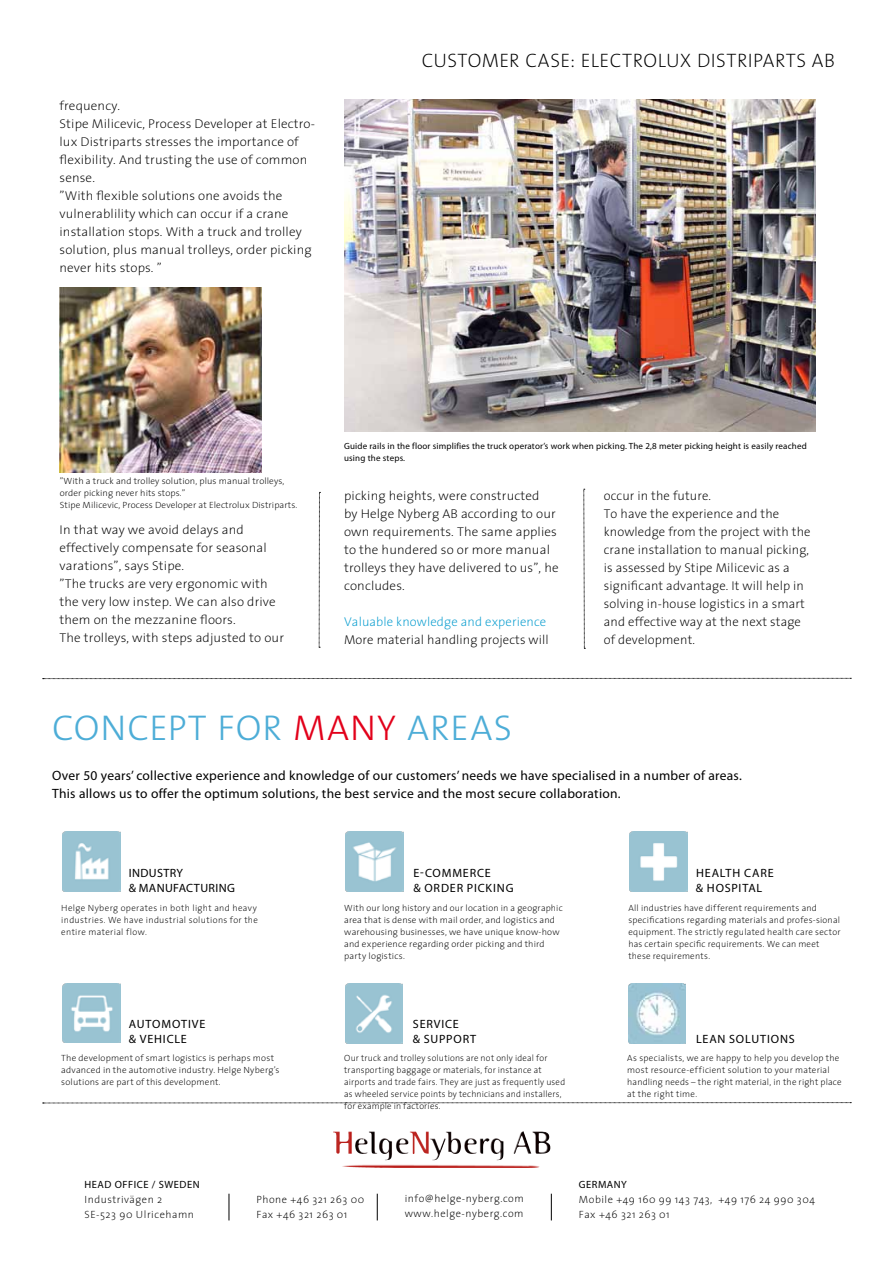
<style>
.page{position:relative;width:893px;height:1263px;background:#fff}
.page>*{position:absolute;margin:0;border:0;box-sizing:border-box;transform-origin:0 0}
.t1{font:300 36px "The Sans";color:#4dadd7}
.t2{font:300 36px "The Sans";color:#e2001a}
.t3{font:200 19.5px "The Sans";letter-spacing:.025em;color:#000}
.t4{font:13.5px/18px "Myriad Pro";letter-spacing:.02em;color:#000}
.t5{font:200 12.75px/18px "The Sans";letter-spacing:.01em;color:#000}
.t6{font:200 12.75px "The Sans";letter-spacing:.01em;color:#009ace}
.t7{font:12px/15px "Myriad Pro";letter-spacing:.065em;color:#000}
.t8{font:12px/15px "Myriad Pro";letter-spacing:.03em;color:#000}
.t9{font:200 10.5px/15px "The Sans";letter-spacing:.05em;color:#000}
.t10{font:10.5px "Myriad Pro";letter-spacing:.05em;color:#000}
.t11{font:200 9px/12px "The Sans";letter-spacing:.02em;color:#000}
.t12{font:9px/12px "Myriad Pro";letter-spacing:.02em;color:#000}
.t13{font:200 9px/12px "The Sans";letter-spacing:.04em;color:#000}
</style>
<div class="page">
<img style="left:344px;top:100px;width:471px;height:332px">
<svg style="left:43px;top:1102px;width:808px;height:2px"></svg>
<svg style="left:229px;top:1194px;width:1px;height:26px"></svg>
<svg style="left:377px;top:1194px;width:1px;height:26px"></svg>
<svg style="left:551px;top:1194px;width:1px;height:26px"></svg>
<img style="left:513px;top:1131px;width:18px;height:23px">
<svg style="left:319px;top:492px;width:1px;height:156px"></svg>
<svg style="left:583px;top:489px;width:2px;height:160px"></svg>
<img style="left:60px;top:287px;width:201px;height:185px">
<svg style="left:43px;top:678px;width:808px;height:1px"></svg>
<img style="left:62px;top:831px;width:58px;height:61px">
<img style="left:346px;top:831px;width:57px;height:61px">
<img style="left:629px;top:831px;width:58px;height:61px">
<img style="left:62px;top:983px;width:58px;height:60px">
<img style="left:345px;top:983px;width:58px;height:60px">
<img style="left:628px;top:983px;width:58px;height:60px">
<p class="t5" style="left:60px;top:96px;width:257px">frequency.<br>Stipe Milicevic, Process Developer at E lectro&shy;lux Distriparts stresses the importance of flexibility. And trusting the use of common sense.<br>”With flexible solutions one avoids the vulnerablility which can occur if a crane installation stops. With a truck and trolley solution, plus manual trolleys, order picking never hits stops. ”</p>
<h2 class="t3" style="left:422px;top:45px;width:415px">customer case: ELECTROLUX DISTRIPARTS AB</h2>
<p class="t11" style="left:60px;top:474px;width:239px">”With a truck and trolley solution, plus manual trolleys, order picking never hits stops.”<br>Stipe Milicevic, Process Developer at E lectrolux Distriparts.</p>
<h3 class="t5" style="left:60px;top:520px;width:226px">In that way we avoid delays and effectively compensate for seasonal varations”, says Stipe.<br>”The trucks are very ergonomic with the very low instep. We can also drive them on the mezzanine floors.<br>The trolleys, with steps adjusted to our</h3>
<p class="t12" style="left:344px;top:440px;width:464px">Guide rails in the floor simplifies the truck operator’s work when picking. The 2,8 meter picking height is easily reached using the steps.</p>
<h3 class="t5" style="left:344px;top:486px;width:216px">picking heights, were constructed<br>by Helge Nyberg AB according to our own requirements. The same applies to the hundered so or more manual trolleys they have delivered to us”, he concludes.</h3>
<h3 class="t6" style="left:344px;top:611px;width:204px">Valuable knowledge and experience</h3>
<h3 class="t5" style="left:344px;top:630px;width:206px">More material handling projects will</h3>
<p class="t5" style="left:604px;top:486px;width:208px">occur in the future.<br>To have the experience and the knowledge from the project with the crane installation to manual picking, is assessed by Stipe Milicevic as a significant advantage. It will help in solving in-house logistics in a smart and effective way at the next stage of development.</p>
<h1 class="t1" style="left:52px;top:698px;width:45px">CONCEPT</h1>
<h1 class="t1" style="left:217px;top:698px;width:21px">FOR</h1>
<h1 class="t2" style="left:293px;top:698px;width:27px">MANY</h1>
<h1 class="t1" style="left:407px;top:698px;width:22px">AREAS</h1>
<h3 class="t4" style="left:52px;top:766px;width:691px">Over 50 years’ collective experience and knowledge of our customers’ needs we have specialised in a number of areas.<br>This allows us to offer the optimum solutions, the best service and the most secure collaboration.</h3>
<h3 class="t8" style="left:129px;top:865px;width:56px">INDUSTRY &amp; Manufacturing</h3>
<p class="t13" style="left:61px;top:901px;width:198px">Helge Nyberg operates in both light and heavy industries. We have industrial solutions for the entire material flow.</p>
<h3 class="t7" style="left:129px;top:1017px;width:78px">AUTOMOTIVE &amp; vehic</h3>
<h3 class="t7" style="left:174px;top:1032px;width:13px">le</h3>
<p class="t11" style="left:61px;top:1052px;width:220px">The development of smart logistics is perhaps most advanced in the automotive industry. Helge Nyberg’s solutions are part of this development.</p>
<h3 class="t7" style="left:413px;top:865px;width:102px">e-COMMERCE<br>&amp; ORDER PICKING</h3>
<p class="t11" style="left:344px;top:901px;width:220px">With our long history and our location in a geographic area that is dense with mail order, and logistics and warehousing businesses, we have unique know-how and experience regarding order picking and third party logistics.</p>
<h3 class="t7" style="left:413px;top:1017px;width:20px">service<br>&amp; support</h3>
<p class="t11" style="left:344px;top:1052px;width:222px">Our truck and trolley solutions are not only ideal for transporting baggage or materials, for instance at airports and trade fairs. They are just as frequently used as wheeled service points by technicians and installers, for example in factories.</p>
<h3 class="t7" style="left:696px;top:865px;width:57px">Health care &amp; hospita</h3>
<h3 class="t7" style="left:757px;top:880px;width:7px">l</h3>
<p class="t11" style="left:628px;top:901px;width:214px">All industries have different requirements and specifications regarding materials and profes-sional equipment. The strictly regulated health care sector has certain specific requirements. We can meet these requirements.</p>
<h3 class="t7" style="left:696px;top:1032px;width:8px">Lean</h3>
<h3 class="t7" style="left:729px;top:1032px;width:31px">Solutions</h3>
<p class="t11" style="left:627px;top:1052px;width:216px">As specialists, we are happy to help you develop the most resource-efficient solution to your material handling needs – the right material, in the right place at the right time.</p>
<p class="t10" style="left:85px;top:1178px;width:117px">HEAD OFFICE / SWEDEN</p>
<p class="t9" style="left:85px;top:1191px;width:111px">Industrivägen 2<br>SE-523 90 U lricehamn</p>
<p class="t9" style="left:256px;top:1191px;width:109px">Phone +46 321 263 00<br>Fax +46 321 263 01</p>
<p class="t9" style="left:405px;top:1191px;width:120px">info@helge-nyberg.com www.helge-nyberg.com</p>
<p class="t10" style="left:579px;top:1178px;width:50px">GERMANY</p>
<p class="t9" style="left:579px;top:1191px;width:238px">Mobile +49 160 99 143 743, +49 176 24 990 304<br>Fax +46 321 263 01</p>
</div>
